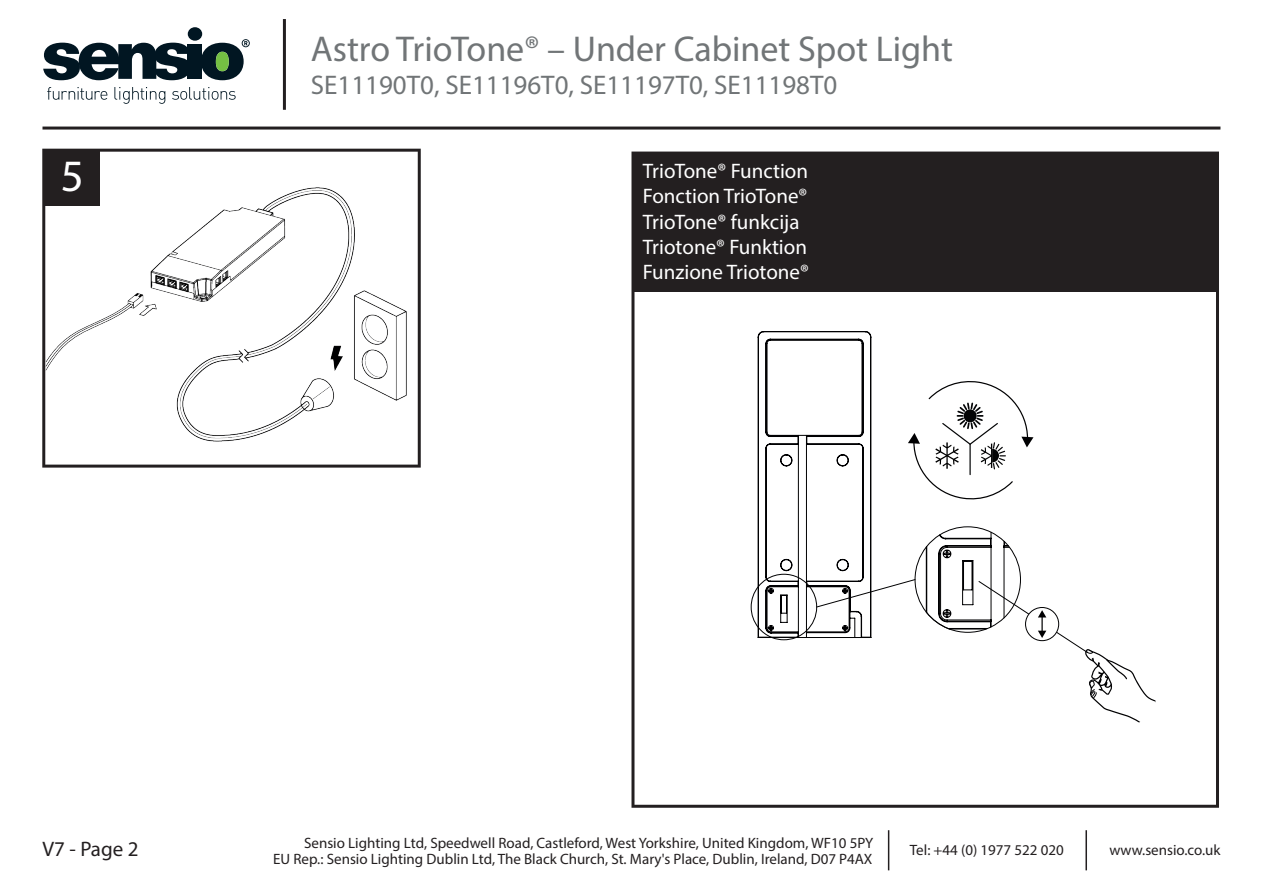
<style>
.page{position:relative;width:1263px;height:893px;background:#fff}
.page>*{position:absolute;margin:0;border:0;box-sizing:border-box;transform-origin:0 0}
.t1{font:45px "Myriad Pro";color:#fff}
.t2{font:36px "Myriad Pro";color:#717577}
.t3{font:27px "Myriad Pro";color:#717577}
.t4{font:21px/25.2px "Myriad Pro";color:#fff}
.t5{font:21px "Myriad Pro";color:#231f20}
.t6{font:15px/15.8px "Myriad Pro";color:#231f20;text-align:right}
.s1{font-size:45px}
</style>
<div class="page">
<svg style="left:43px;top:43px;width:145px;height:37px"></svg>
<div style="left:188px;top:44px;width:14px;height:35px;background:#011622"></div>
<div style="left:188px;top:27px;width:14px;height:14px;background:#011622;border-radius:50%"></div>
<svg style="left:47px;top:87px;width:60px;height:13px"></svg>
<svg style="left:114px;top:87px;width:51px;height:17px"></svg>
<svg style="left:172px;top:87px;width:64px;height:13px"></svg>
<svg style="left:202px;top:39px;width:48px;height:41px"></svg>
<hr style="left:42px;top:127px;width:1178px;height:3px;background:#231f20">
<hr style="left:283px;top:19px;width:3px;height:91px;background:#231f20">
<hr style="left:1085px;top:830px;width:2px;height:40px;background:#231f20">
<hr style="left:888px;top:830px;width:1px;height:40px;background:#231f20">
<svg style="left:631px;top:152px;width:588px;height:656px"></svg>
<div style="left:632px;top:152px;width:586px;height:139px;background:#231f20"></div>
<svg style="left:751px;top:331px;width:405px;height:391px"></svg>
<svg style="left:42px;top:149px;width:379px;height:319px"></svg>
<div style="left:44px;top:150px;width:56px;height:56px;background:#231f20"></div>
<h1 class="t1" style="left:61px;top:148px;width:25px">5</h1>
<h2 class="t2" style="left:311px;top:27px;width:644px">Astro TrioTone® – Under Cabinet Spot Light</h2>
<h3 class="t3" style="left:311px;top:68px;width:528px">SE11190T0, SE11196T0, SE11197T0, SE11198T0</h3>
<h3 class="t4" style="left:643px;top:158px;width:168px"><span class="s1">6</span>TrioTone® Function<br>Fonction TrioTone®<br>TrioTone® funkcija<br>Triotone® Funktion<br>Funzione Triotone®</h3>
<p class="t6" style="left:273px;top:834px;width:602px">Sensio Lighting Ltd, Speedwell Road, Castleford, West Yorkshire, United Kingdom, WF10 5PY<br>EU Rep.: Sensio Lighting Dublin Ltd, The Black Church, St. Mary's Place, Dublin, Ireland, D07 P4AX</p>
<h3 class="t5" style="left:42px;top:836px;width:98px">V7 - Page 2</h3>
<p class="t6" style="left:910px;top:841px;width:155px">Tel: +44 (0) 1977 522 020</p>
<p class="t6" style="left:1109px;top:841px;width:113px">www.sensio.co.uk</p>
</div>
